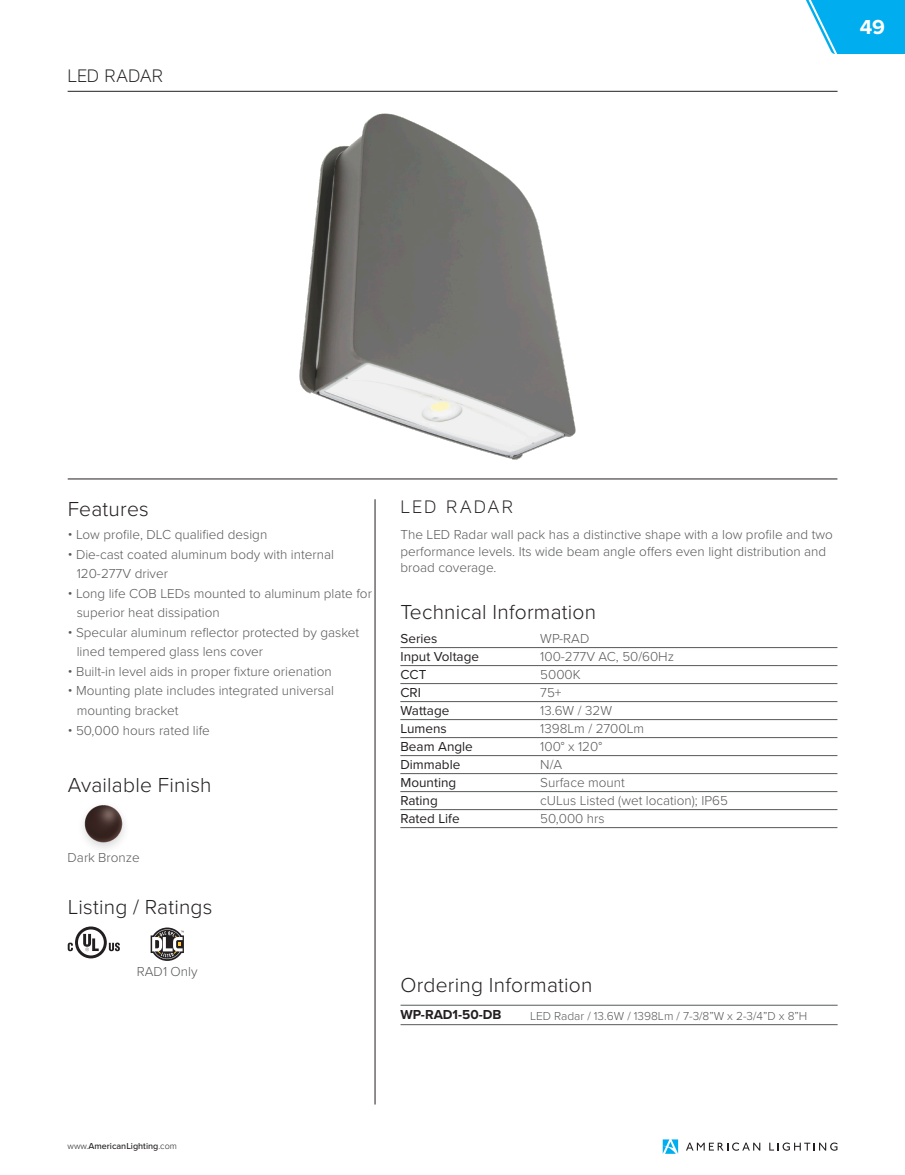
<style>
.page{position:relative;width:905px;height:1175px;background:#fff}
.page>*{position:absolute;margin:0;border:0;box-sizing:border-box;transform-origin:0 0}
.t1{font:300 21px "Proxima Nova";letter-spacing:.01em;color:#231f20}
.t2{font:700 21px "Proxima Nova";color:#fff}
.t3{font:19.5px "Maven Pro Light 300";letter-spacing:.1em;color:#231f20}
.t4{font:19.5px "Maven Pro Light 300";letter-spacing:-.01em;color:#231f20}
.t5{font:300 13.5px/19.5px "Proxima Nova";color:#57585a}
.t6{font:13.5px "Proxima Nova";color:#231f20}
.t7{font:700 13.5px "Proxima Nova";color:#231f20}
.t8{font:300 12px "Proxima Nova";color:#57585a}
.t9{font:500 9px "Proxima Nova";color:#231f20}
.s1{font-weight:300}
</style>
<div class="page">
<svg style="left:662px;top:1139px;width:16px;height:14px"></svg>
<svg style="left:686px;top:1142px;width:74px;height:8px"></svg>
<svg style="left:769px;top:1142px;width:68px;height:8px"></svg>
<svg style="left:806px;top:0;width:98px;height:54px;background:#27baf1"></svg>
<img style="left:299px;top:113px;width:277px;height:347px">
<hr style="left:68px;top:479px;width:769px;height:1px;background:#231f20">
<hr style="left:375px;top:499px;width:1px;height:605px;background:#231f20">
<hr style="left:400px;top:647px;width:437px;height:1px;background:#57585a">
<hr style="left:400px;top:719px;width:437px;height:1px;background:#57585a">
<hr style="left:400px;top:665px;width:437px;height:1px;background:#57585a">
<hr style="left:400px;top:737px;width:437px;height:1px;background:#57585a">
<hr style="left:400px;top:683px;width:437px;height:1px;background:#57585a">
<hr style="left:400px;top:755px;width:437px;height:1px;background:#57585a">
<hr style="left:400px;top:791px;width:437px;height:1px;background:#57585a">
<hr style="left:400px;top:809px;width:437px;height:1px;background:#57585a">
<hr style="left:400px;top:827px;width:437px;height:1px;background:#57585a">
<hr style="left:400px;top:701px;width:437px;height:1px;background:#57585a">
<hr style="left:400px;top:773px;width:437px;height:1px;background:#57585a">
<svg style="left:68px;top:926px;width:52px;height:32px"></svg>
<svg style="left:151px;top:927px;width:33px;height:34px"></svg>
<div style="left:76px;top:800px;width:55px;height:55px;background:#231f20;opacity:.2"></div>
<img style="left:85px;top:804px;width:38px;height:38px">
<hr style="left:400px;top:1005px;width:437px;height:1px;background:#57585a">
<hr style="left:400px;top:1024px;width:437px;height:1px;background:#57585a">
<hr style="left:68px;top:91px;width:769px;height:1px;background:#231f20">
<p class="t4" style="left:68px;top:65px;width:97px">LED RADAR</p>
<h1 class="t2" style="left:859px;top:14px;width:27px">49</h1>
<p class="t1" style="left:68px;top:496px;width:83px">Features</p>
<p class="t5" style="left:68px;top:525px;width:201px">• Low profile, DLC qualified design</p>
<p class="t5" style="left:77px;top:545px;width:259px;text-indent:-9px">• Die-cast coated aluminum body with internal<br>120-277V driver</p>
<p class="t5" style="left:77px;top:584px;width:297px;text-indent:-9px">• Long life COB LEDs mounted to aluminum plate for superior heat dissipation</p>
<p class="t5" style="left:77px;top:623px;width:284px;text-indent:-9px">• Specular aluminum reflector protected by gasket lined tempered glass lens cover</p>
<p class="t5" style="left:68px;top:662px;width:265px">• Built-in level aids in proper fixture orienation</p>
<p class="t5" style="left:77px;top:681px;width:259px;text-indent:-9px">• Mounting plate includes integrated universal mounting bracket</p>
<p class="t5" style="left:68px;top:720px;width:144px">• 50,000 hours rated life</p>
<p class="t1" style="left:68px;top:773px;width:145px">Available Finish</p>
<p class="t5" style="left:68px;top:847px;width:74px">Dark Bronze</p>
<p class="t1" style="left:68px;top:894px;width:146px">Listing / Ratings</p>
<p class="t5" style="left:137px;top:962px;width:62px">RAD1 Only</p>
<p class="t3" style="left:400px;top:496px;width:114px">LED RADAR</p>
<p class="t5" style="left:400px;top:527px;width:434px;line-height:16.2px">The LED Radar wall pack has a distinctive shape with a low profile and two performance levels. Its wide beam angle offers even light distribution and broad coverage.</p>
<p class="t1" style="left:400px;top:600px;width:197px">Technical Information</p>
<p class="t6" style="left:400px;top:630px;width:38px">Series</p>
<p class="t6" style="left:400px;top:648px;width:80px">Input Voltage</p>
<p class="t6" style="left:400px;top:666px;width:27px">CCT</p>
<p class="t6" style="left:400px;top:684px;width:22px">CRI</p>
<p class="t6" style="left:400px;top:702px;width:50px">Wattage</p>
<p class="t6" style="left:400px;top:720px;width:48px">Lumens</p>
<p class="t6" style="left:400px;top:738px;width:74px">Beam Angle</p>
<p class="t6" style="left:400px;top:756px;width:61px">Dimmable</p>
<p class="t6" style="left:400px;top:774px;width:57px">Mounting</p>
<p class="t6" style="left:400px;top:792px;width:39px">Rating</p>
<p class="t6" style="left:400px;top:810px;width:61px">Rated Life</p>
<p class="t5" style="left:540px;top:629px;width:51px">WP-RAD</p>
<p class="t5" style="left:540px;top:647px;width:135px">100-277V AC, 50/60Hz</p>
<p class="t5" style="left:540px;top:665px;width:42px">5000K</p>
<p class="t5" style="left:540px;top:683px;width:23px">75+</p>
<p class="t5" style="left:540px;top:701px;width:73px">13.6W / 32W</p>
<p class="t5" style="left:540px;top:719px;width:105px">1398Lm / 2700Lm</p>
<p class="t5" style="left:540px;top:737px;width:63px">100° x 120°</p>
<p class="t5" style="left:540px;top:755px;width:23px">N/A</p>
<p class="t5" style="left:540px;top:773px;width:86px">Surface mount</p>
<p class="t5" style="left:540px;top:791px;width:189px">cULus Listed (wet location); IP65</p>
<p class="t5" style="left:540px;top:809px;width:66px">50,000 hrs</p>
<p class="t1" style="left:400px;top:972px;width:193px">Ordering Information</p>
<p class="t7" style="left:400px;top:1006px;width:102px">WP-RAD1-50-DB</p>
<p class="t8" style="left:530px;top:1008px;width:278px">LED Radar / 13.6W / 1398Lm / 7-3/8”W x 2-3/4”D x 8”H</p>
<p class="t9" style="left:68px;top:1141px;width:111px"><span class="s1">www.</span>AmericanLighting<span class="s1">.com</span></p>
</div>
